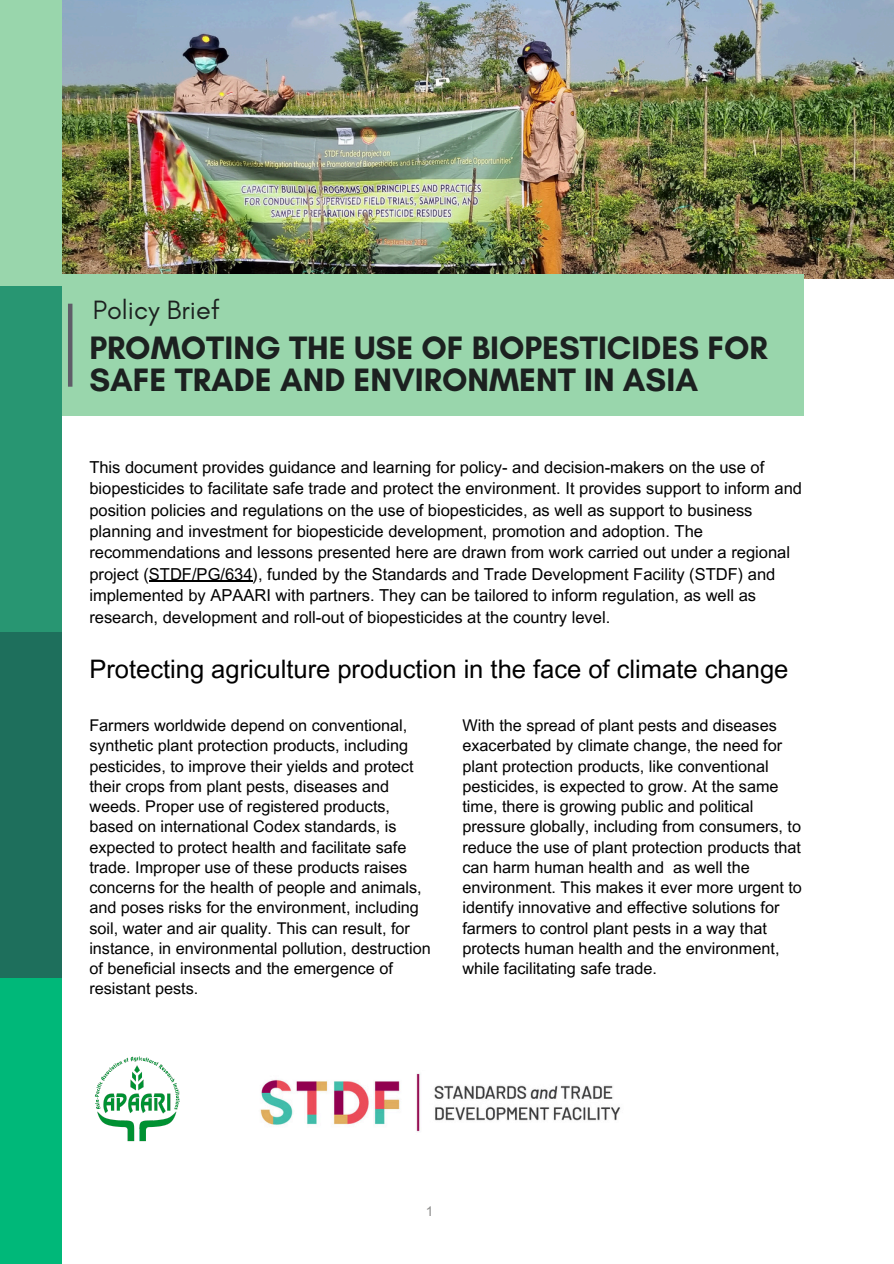
<style>
.page{position:relative;width:894px;height:1264px;background:#fff}
.page>*{position:absolute;margin:0;border:0;box-sizing:border-box;transform-origin:0 0}
.t1{font:700 33px/31.5px "Glacial Indifference";color:#1c2120}
.t2{font:27px "Glacial Indifference";color:#1c2120}
.t3{font:25.5px "Arial MT Pro";color:#000}
.t4{font:16.5px/21.3px "Arial MT Pro";color:#000}
.t5{font:16.2px/20.2px "Arial MT Pro";color:#000}
.t6{font:13.5px "Arial MT Pro";color:#8c8c8b}
</style>
<div class="page">
<img style="left:62px;top:0;width:831px;height:278px">
<div style="left:0;top:274px;width:803px;height:142px;background:#99d6ac"></div>
<hr style="left:68px;top:304px;width:4px;height:82px;background:#5f5d68">
<img style="left:95px;top:1056px;width:85px;height:86px">
<img style="left:260px;top:1073px;width:361px;height:59px">
<div style="left:0;top:0;width:62px;height:286px;background:#99d6ac"></div>
<div style="left:0;top:286px;width:62px;height:345px;background:#289672"></div>
<div style="left:0;top:631px;width:62px;height:346px;background:#1e6f5c"></div>
<div style="left:0;top:977px;width:62px;height:286px;background:#00b879"></div>
<hr style="left:149px;top:581px;width:103px;height:1px;background:#000">
<h2 class="t2" style="left:93px;top:293px;width:129px">Policy Brief</h2>
<p class="t1" style="left:89px;top:332px;width:679px">PROMOTING THE USE OF BIOPESTICIDES FOR<br>SAFE TRADE AND ENVIRONMENT IN ASIA</p>
<p class="t4" style="left:89px;top:458px;width:714px">This document provides guidance and learning for policy- and decision-makers on the use of biopesticides to facilitate safe trade and protect the environment. It provides support to inform and position policies and regulations on the use of biopesticides, as well as support to business planning and investment for biopesticide development, promotion and adoption. The recommendations and lessons presented here are drawn from work carried out under a regional project (STDF/PG/634), funded by the Standards and Trade Development Facility (STDF) and implemented by APAARI with partners. They can be tailored to inform regulation, as well as research, development and roll-out of biopesticides at the country level.</p>
<p class="t3" style="left:89px;top:659px;width:700px">Protecting agriculture production in the face of climate change</p>
<p class="t5" style="left:89px;top:717px;width:343px">Farmers worldwide depend on conventional, synthetic plant protection products, including pesticides, to improve their yields and protect their crops from plant pests, diseases and weeds. Proper use of registered products, based on international Codex standards, is expected to protect health and facilitate safe trade. Improper use of these products raises concerns for the health of people and animals, and poses risks for the environment, including soil, water and air quality. This can result, for instance, in environmental pollution, destruction of beneficial insects and the emergence of resistant pests.</p>
<p class="t5" style="left:462px;top:717px;width:341px">With the spread of plant pests and diseases exacerbated by climate change, the need for plant protection products, like conventional pesticides, is expected to grow. At the same time, there is growing public and political pressure globally, including from consumers, to reduce the use of plant protection products that can harm human health and as well the environment. This makes it ever more urgent to identify innovative and effective solutions for farmers to control plant pests in a way that protects human health and the environment, while facilitating safe trade.</p>
<p class="t6" style="left:426px;top:1206px;width:9px">1</p>
</div>
